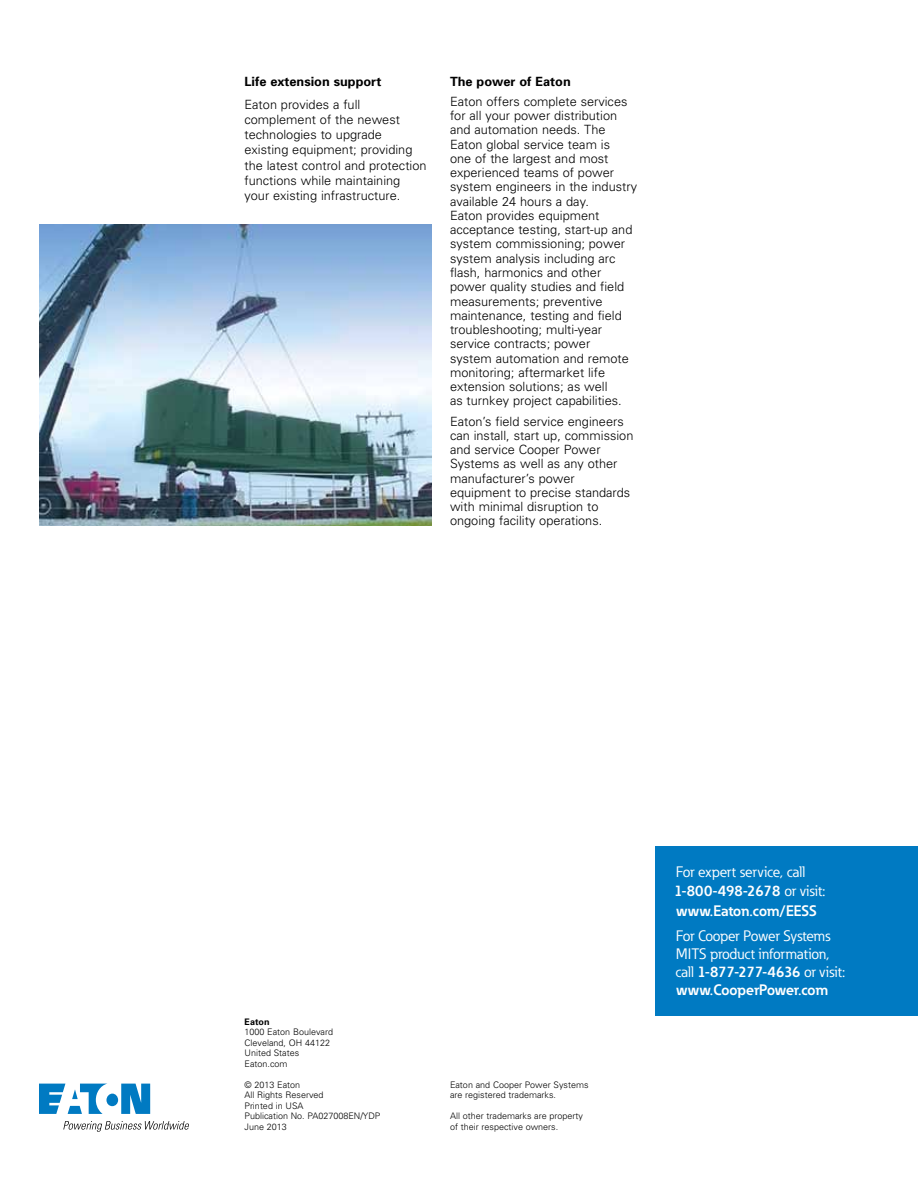
<style>
.page{position:relative;width:918px;height:1188px;background:#fff}
.page>*{position:absolute;margin:0;border:0;box-sizing:border-box;transform-origin:0 0}
.t1{font:15px/18px "Eaton";letter-spacing:-.02em;color:#fff}
.t2{font:700 15px/19.5px "Eaton";color:#fff}
.t3{font:300 12.75px/14.2px "Univers";color:#000}
.t4{font:700 12.75px "Univers";color:#000}
.t5{font:300 9px/10.5px "Univers";color:#000}
.t6{font:700 9px "Univers";color:#000}
.s1{font-weight:400}
.s2{font-weight:500}
.s3{font-weight:700}
</style>
<div class="page">
<img style="left:39px;top:224px;width:393px;height:301px">
<div style="left:656px;top:846px;width:262px;height:169px;background:#007ac2"></div>
<svg style="left:39px;top:1084px;width:111px;height:30px"></svg>
<svg style="left:63px;top:1121px;width:126px;height:11px"></svg>
<p class="t4" style="left:244px;top:73px;width:138px">Life extension support</p>
<p class="t3" style="left:244px;top:96px;width:184px;line-height:15.3px">Eaton provides a full complement of the newest technologies to upgrade existing equipment; providing the latest control and protection functions while maintaining your existing infrastructure.</p>
<p class="t4" style="left:450px;top:73px;width:122px">The power of Eaton</p>
<p class="t3" style="left:450px;top:94px;width:189px">Eaton offers complete services for all your power distribution and automation needs. The<br>Eaton global service team is<br>one of the largest and most experienced teams of power system engineers in the industry available 24 hours a day.<br>Eaton provides equipment acceptance testing, start-up and system commissioning; power system analysis including arc flash, harmonics and other power quality studies and field measurements; preventive maintenance, testing and field troubleshooting; multi-year service contracts; power<br>system automation and remote monitoring; aftermarket life extension solutions; as well<br>as turnkey project capabilities.</p>
<p class="t3" style="left:450px;top:414px;width:185px">Eaton’s field service engineers can install, start up, commission and service Cooper Power<br>Systems as well as any other manufacturer’s power equipment to precise standards with minimal disruption to ongoing facility operations.</p>
<p class="t6" style="left:245px;top:1016px;width:27px">Eaton</p>
<p class="t5" style="left:245px;top:1026px;width:90px">1000 Eaton Boulevard<br>Cleveland, OH 44122<br>United States<br>Eaton.com</p>
<p class="t5" style="left:245px;top:1079px;width:137px">© 2013 Eaton<br>All Rights Reserved<br>Printed in USA<br>Publication No. PA027008EN/YDP<br>June 2013</p>
<p class="t5" style="left:450px;top:1079px;width:140px">Eaton and Cooper Power Systems are registered trademarks.</p>
<p class="t5" style="left:450px;top:1110px;width:135px">All other trademarks are property of their respective owners.</p>
<p class="t2" style="left:675px;top:861px;width:152px"><span class="s1">For expert service, call<br></span>1-800-498-2678 <span class="s1">or visit</span><span class="s2">: </span>www.Eaton.com/EESS</p>
<p class="t1" style="left:676px;top:927px;width:171px">For Cooper Power Systems<br>MITS product information, call <span class="s3">1-877-277-4636</span> or visit: <span class="s3">www.CooperPower.com</span></p>
</div>
